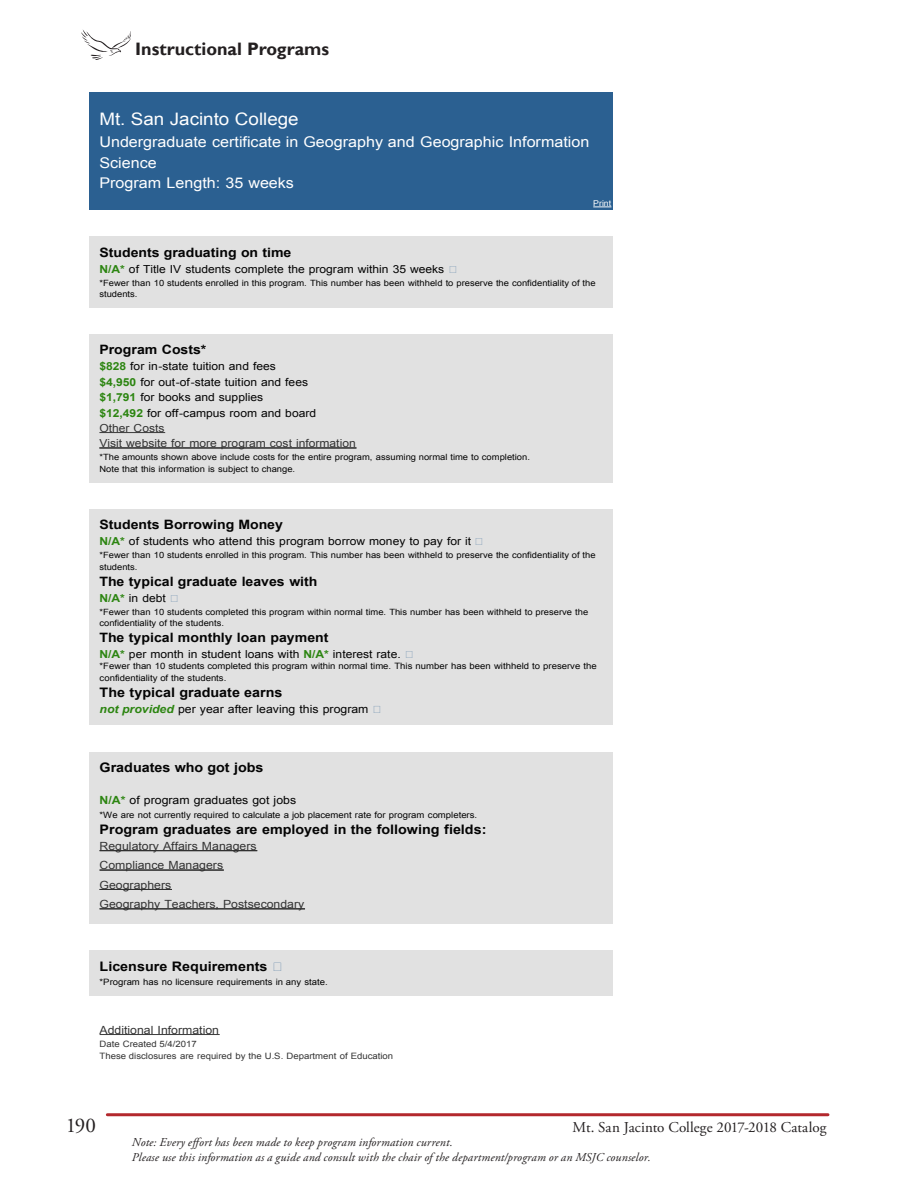
<style>
.page{position:relative;width:918px;height:1188px;background:#fff}
.page>*{position:absolute;margin:0;border:0;box-sizing:border-box;transform-origin:0 0}
.t1{font:21px "Adobe Garamond Pro";color:#231f20}
.t2{font:700 18px "Gill Sans";color:#231f20}
.t3{font:17.25px "Arial";color:#fff;scale:1.09 1}
.t4{font:15px "Adobe Garamond Pro";letter-spacing:.005em;color:#231f20}
.t5{font:14.7px/20.9px "Arial";color:#fff;scale:1.09 1}
.t6{font:700 13.2px "Arial";color:#040404;scale:1.09 1}
.t7{font:700 12.9px "Arial";color:#040404;scale:1.09 1}
.t8{font:italic 12px/14.4px "Adobe Garamond Pro";letter-spacing:.015em;color:#231f20}
.t9{font:11.25px/19.4px "Arial";color:#333;scale:1.09 1}
.t10{font:11.25px "Arial";color:#040404;scale:1.09 1}
.t11{font:11.1px/15.3px "Arial";color:#040404;scale:1.09 1}
.t12{font:8.7px/11.9px "Arial";color:#040404;scale:1.09 1}
.t13{font:8.7px/11.9px "Arial";color:#333;scale:1.09 1}
.t14{font:8.55px/11.7px "Arial";color:#040404;scale:1.09 1}
.t15{font:7.95px "Arial";color:#fff;scale:1.09 1}
.t16{font:7.35px "Times New Roman";color:#000;scale:1.09 1}
.s1{font-weight:700;color:#2c8511}
.s2{color:#333}
.s3{font-weight:700;font-style:italic;color:#2c8511}
</style>
<div class="page">
<hr style="left:107px;top:1113px;width:721px;height:3px;background:#b3282d">
<svg style="left:81px;top:29px;width:50px;height:31px"></svg>
<div style="left:89px;top:93px;width:524px;height:117px;background:#2b6091"></div>
<svg style="left:593px;top:207px;width:18px;height:1px"></svg>
<div style="left:89px;top:236px;width:524px;height:72px;background:#e1e1e1"></div>
<div style="left:89px;top:334px;width:524px;height:148px;background:#e1e1e1"></div>
<hr style="left:99px;top:432px;width:66px;height:1px;background:#333">
<hr style="left:99px;top:448px;width:257px;height:1px;background:#333">
<div style="left:89px;top:509px;width:524px;height:155px;background:#e1e1e1"></div>
<div style="left:89px;top:662px;width:524px;height:63px;background:#e1e1e1"></div>
<div style="left:89px;top:752px;width:524px;height:172px;background:#e1e1e1"></div>
<hr style="left:100px;top:850px;width:157px;height:1px;background:#333">
<hr style="left:100px;top:870px;width:124px;height:1px;background:#333">
<hr style="left:100px;top:889px;width:72px;height:1px;background:#333">
<hr style="left:100px;top:909px;width:205px;height:1px;background:#333">
<div style="left:89px;top:951px;width:524px;height:45px;background:#e1e1e1"></div>
<hr style="left:100px;top:1034px;width:120px;height:1px;background:#333">
<h2 class="t2" style="left:135px;top:38px;width:195px">Instructional Programs</h2>
<p class="t16" style="left:85px;top:48px;width:245px">Geography and Geographic Information Science, Gainful Employment Disclosure</p>
<p class="t3" style="left:99px;top:108px;width:184px">Mt. San Jacinto College</p>
<p class="t5" style="left:99px;top:131px;width:451px">Undergraduate certificate in Geography and Geographic Information<br>Science<br>Program Length: 35 weeks</p>
<p class="t15" style="left:593px;top:198px;width:18px">Print</p>
<p class="t7" style="left:99px;top:244px;width:178px">Students graduating on time</p>
<p class="t11" style="left:99px;top:261px;width:318px"><span class="s1">N/A*</span> of Title IV students complete the program within 35 weeks</p>
<p class="t14" style="left:99px;top:277px;width:457px">*Fewer than 10 students enrolled in this program. This number has been withheld to preserve the confidentiality of the students.</p>
<p class="t7" style="left:99px;top:341px;width:100px">Program Costs*</p>
<p class="t11" style="left:99px;top:359px;width:237px"><span class="s1">$828</span> for in-state tuition and fees<br><span class="s1">$4,950</span> for out-of-state tuition and fees<br><span class="s1">$1,791</span> for books and supplies<br><span class="s1">$12,492</span> for off-campus room and board<br><span class="s2">Other Costs<br>Visit website for more program cost information</span></p>
<p class="t14" style="left:99px;top:451px;width:397px">*The amounts shown above include costs for the entire program, assuming normal time to completion.<br>Note that this information is subject to change.</p>
<p class="t7" style="left:99px;top:516px;width:170px">Students Borrowing Money</p>
<p class="t11" style="left:99px;top:534px;width:343px"><span class="s1">N/A*</span> of students who attend this program borrow money to pay for it</p>
<p class="t14" style="left:99px;top:549px;width:457px">*Fewer than 10 students enrolled in this program. This number has been withheld to preserve the confidentiality of the students.</p>
<p class="t7" style="left:99px;top:573px;width:202px">The typical graduate leaves with</p>
<p class="t11" style="left:99px;top:590px;width:62px"><span class="s1">N/A*</span> in debt</p>
<p class="t14" style="left:99px;top:606px;width:450px">*Fewer than 10 students completed this program within normal time. This number has been withheld to preserve the confidentiality of the students.</p>
<p class="t7" style="left:99px;top:629px;width:212px">The typical monthly loan payment</p>
<p class="t11" style="left:99px;top:647px;width:278px"><span class="s1">N/A*</span> per month in student loans with <span class="s1">N/A*</span> interest rate.</p>
<p class="t12" style="left:100px;top:660px;width:458px">*Fewer than 10 students completed this program within normal time. This number has been withheld to preserve the confidentiality of the students.</p>
<p class="t6" style="left:100px;top:683px;width:169px">The typical graduate earns</p>
<p class="t10" style="left:100px;top:702px;width:248px"><span class="s3">not provided</span> per year after leaving this program</p>
<p class="t6" style="left:100px;top:759px;width:152px">Graduates who got jobs</p>
<p class="t10" style="left:100px;top:793px;width:182px"><span class="s1">N/A*</span> of program graduates got jobs</p>
<p class="t12" style="left:100px;top:809px;width:348px">*We are not currently required to calculate a job placement rate for program completers.</p>
<p class="t6" style="left:100px;top:820px;width:356px">Program graduates are employed in the following fields:</p>
<p class="t9" style="left:100px;top:837px;width:189px">Regulatory Affairs Managers<br>Compliance Managers<br>Geographers<br>Geography Teachers, Postsecondary</p>
<p class="t6" style="left:100px;top:958px;width:156px">Licensure Requirements</p>
<p class="t12" style="left:100px;top:976px;width:211px">*Program has no licensure requirements in any state.</p>
<p class="t9" style="left:100px;top:1020px;width:111px">Additional Information</p>
<p class="t13" style="left:100px;top:1038px;width:271px">Date Created 5/4/2017<br>These disclosures are required by the U.S. Department of Education</p>
<h1 class="t1" style="left:66px;top:1113px;width:32px">190</h1>
<h3 class="t4" style="left:573px;top:1118px;width:255px">Mt. San Jacinto College 2017-2018 Catalog</h3>
<h3 class="t8" style="left:132px;top:1136px;width:521px">Note: Every effort has been made to keep program information current.<br>Please use this information as a guide and consult with the chair of the department/program or an MSJC counselor.</h3>
</div>
